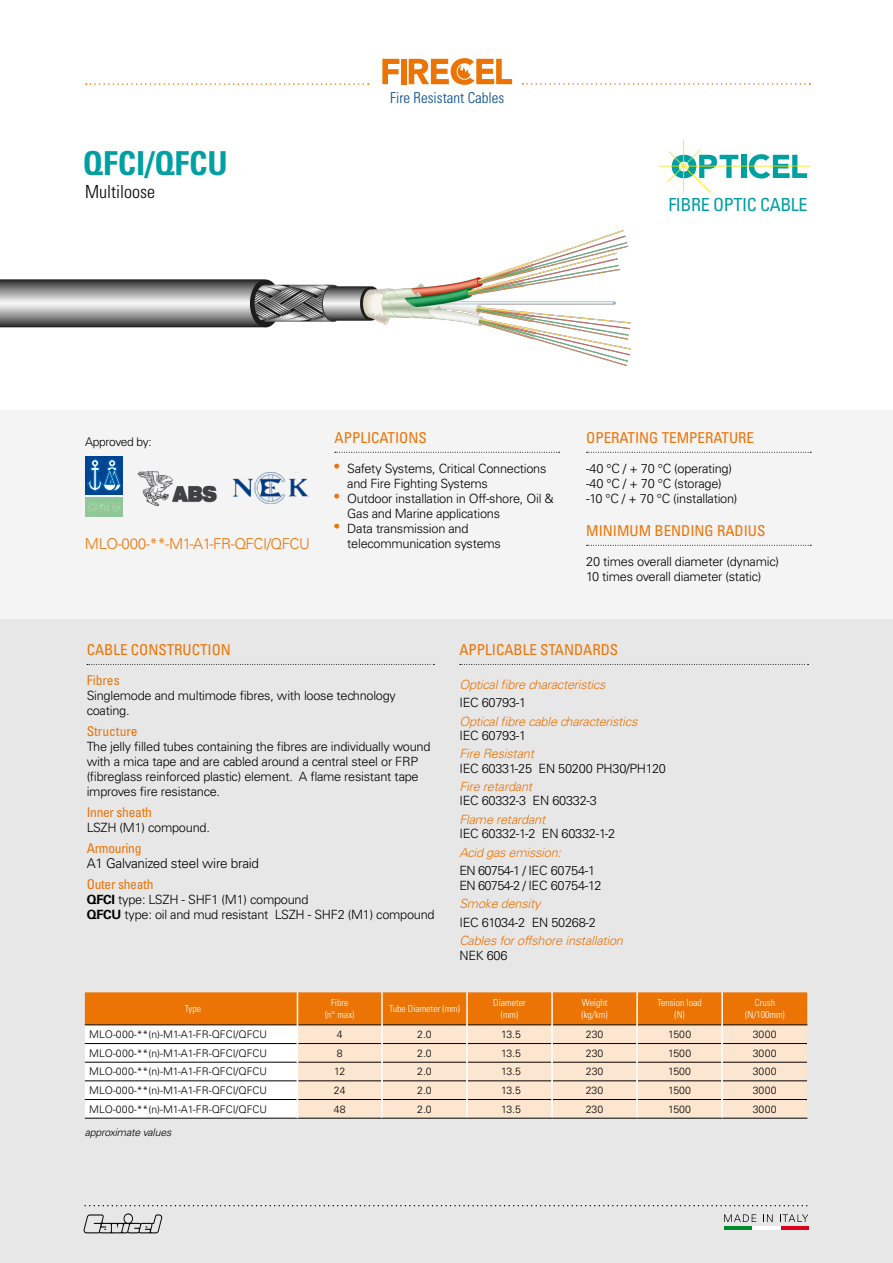
<style>
.page{position:relative;width:893px;height:1263px;background:#fff}
.page>*{position:absolute;margin:0;border:0;box-sizing:border-box;transform-origin:0 0}
.t1{font:700 condensed 33px "Univers LT Std";color:#009fa2}
.t2{font:condensed 18px "Univers LT Std";letter-spacing:-.02em;color:#009fa2}
.t3{font:300 condensed 18px "Univers LT Std";color:#000}
.t4{font:condensed 15px "Univers LT Std";color:#ec7404}
.t5{font:300 15px "Univers LT Std";letter-spacing:-.03em;color:#ec7404}
.t6{font:300 condensed 15px "Univers LT Std";color:#004687}
.t7{font:condensed 13.5px "Univers LT Std";letter-spacing:-.02em;color:#ec7404}
.t8{font:300 13.5px "Univers LT Std";letter-spacing:-.02em;color:#000}
.t9{font:condensed 13.5px "Univers LT Std";color:#ec7404}
.t10{font:300 12.75px/15px "Univers LT Std";letter-spacing:-.02em;color:#000}
.t11{font:italic 300 12.75px "Univers LT Std";letter-spacing:-.02em;color:#ec7404}
.t12{font:300 12px "Univers LT Std";letter-spacing:-.025em;color:#000}
.t13{font:300 10.5px "Univers LT Std";color:#000}
.t14{font:italic 300 10.5px "Univers LT Std";letter-spacing:-.02em;color:#000}
.t15{font:300 condensed 9.75px/11.7px "Univers LT Std";color:#fff;text-align:center}
.s1{font-weight:400;font-size:13.5px;color:#ec7404}
.s2{font-weight:700}
</style>
<div class="page">
<div style="left:741px;top:155px;width:5px;height:23px;background:#009fa2"></div>
<svg style="left:749px;top:154px;width:58px;height:25px"></svg>
<hr style="left:683px;top:139px;width:1px;height:55px;background:#fce400">
<hr style="left:659px;top:166px;width:151px;height:1px;background:#fce400">
<svg style="left:667px;top:150px;width:71px;height:42px"></svg>
<div style="left:0;top:410px;width:893px;height:248px;background:#f4f4f5"></div>
<div style="left:0;top:619px;width:893px;height:644px;background:#e7e7e8"></div>
<svg style="left:382px;top:59px;width:17px;height:25px"></svg>
<div style="left:401px;top:59px;width:6px;height:25px;background:#ec7404"></div>
<svg style="left:409px;top:58px;width:103px;height:27px"></svg>
<svg style="left:86px;top:83px;width:283px;height:2px"></svg>
<svg style="left:522px;top:83px;width:288px;height:2px"></svg>
<div style="left:85px;top:456px;width:38px;height:39px;background:#004494"></div>
<svg style="left:87px;top:459px;width:34px;height:33px"></svg>
<div style="left:85px;top:498px;width:38px;height:19px;background:#90c796"></div>
<svg style="left:86px;top:502px;width:36px;height:10px"></svg>
<img style="left:137px;top:471px;width:80px;height:35px">
<img style="left:233px;top:472px;width:76px;height:32px">
<hr style="left:85px;top:1118px;width:212px;height:1px;background:#000">
<hr style="left:297px;top:1118px;width:85px;height:1px;background:#000">
<hr style="left:722px;top:1118px;width:85px;height:1px;background:#000">
<hr style="left:382px;top:1118px;width:85px;height:1px;background:#000">
<hr style="left:467px;top:1118px;width:85px;height:1px;background:#000">
<hr style="left:552px;top:1118px;width:85px;height:1px;background:#000">
<hr style="left:637px;top:1118px;width:85px;height:1px;background:#000">
<svg style="left:85px;top:992px;width:722px;height:126px;background:#eec59e"></svg>
<img style="left:0;top:230px;width:630px;height:135px">
<svg style="left:335px;top:452px;width:225px;height:1px"></svg>
<svg style="left:587px;top:452px;width:224px;height:1px"></svg>
<svg style="left:587px;top:545px;width:224px;height:1px"></svg>
<svg style="left:87px;top:664px;width:347px;height:1px"></svg>
<svg style="left:460px;top:664px;width:348px;height:1px"></svg>
<svg style="left:724px;top:1214px;width:32px;height:8px"></svg>
<svg style="left:763px;top:1214px;width:10px;height:8px"></svg>
<svg style="left:780px;top:1214px;width:28px;height:8px"></svg>
<hr style="left:724px;top:1226px;width:28px;height:3px;background:#008c2e">
<hr style="left:781px;top:1226px;width:27px;height:3px;background:#de001f">
<hr style="left:752px;top:1226px;width:29px;height:3px;background:#fff">
<svg style="left:85px;top:1205px;width:723px;height:1px"></svg>
<svg style="left:84px;top:1213px;width:78px;height:20px"></svg>
<h1 class="t1" style="left:83px;top:143px;width:146px">QFCI/QFCU</h1>
<h2 class="t3" style="left:85px;top:181px;width:71px">Multiloose</h2>
<p class="t6" style="left:390px;top:89px;width:116px">Fire Resistant Cables</p>
<h2 class="t2" style="left:668px;top:193px;width:141px">FIBRE OPTIC CABLE</h2>
<p class="t12" style="left:85px;top:435px;width:68px">Approved by:</p>
<p class="t5" style="left:85px;top:535px;width:227px">MLO-000-**-M1-A1-FR-QFCI/QFCU</p>
<p class="t4" style="left:334px;top:428px;width:94px">APPLICATIONS</p>
<p class="t10" style="left:347px;top:461px;width:201px;text-indent:-13px"><span class="s1">•</span> Safety Systems, Critical Connections and Fire Fighting Systems</p>
<p class="t10" style="left:347px;top:491px;width:208px;text-indent:-13px"><span class="s1">•</span> Outdoor installation in Off-shore, Oil &amp;<br>Gas and Marine applications</p>
<p class="t10" style="left:347px;top:521px;width:155px;text-indent:-13px"><span class="s1">•</span> Data transmission and telecommunication systems</p>
<p class="t4" style="left:586px;top:428px;width:169px">OPERATING TEMPERATURE</p>
<p class="t10" style="left:586px;top:461px;width:153px">-40 °C / + 70 °C (operating) -40 °C / + 70 °C (storage) -10 °C / + 70 °C (installation)</p>
<p class="t4" style="left:586px;top:521px;width:181px">MINIMUM BENDING RADIUS</p>
<p class="t10" style="left:586px;top:554px;width:194px">20 times overall diameter (dynamic)<br>10 times overall diameter (static)</p>
<p class="t4" style="left:87px;top:640px;width:146px">CABLE CONSTRUCTION</p>
<p class="t7" style="left:87px;top:672px;width:34px">Fibres</p>
<p class="t10" style="left:87px;top:688px;width:311px">Singlemode and multimode fibres, with loose technology coating.</p>
<p class="t9" style="left:87px;top:723px;width:53px">Structure</p>
<p class="t10" style="left:87px;top:739px;width:345px">The jelly filled tubes containing the fibres are individually wound with a mica tape and are cabled around a central steel or FRP (fibreglass reinforced plastic) element. A flame resistant tape improves fire resistance.</p>
<p class="t7" style="left:87px;top:804px;width:67px">Inner sheath</p>
<p class="t10" style="left:87px;top:820px;width:125px">LSZH (M1) compound.</p>
<p class="t7" style="left:87px;top:840px;width:56px">Armouring</p>
<p class="t8" style="left:87px;top:855px;width:174px">A1 Galvanized steel wire braid</p>
<p class="t7" style="left:87px;top:876px;width:68px">Outer sheath</p>
<p class="t10" style="left:87px;top:892px;width:350px"><span class="s2">QFCI</span> type: LSZH - SHF1 (M1) compound<br><span class="s2">QFCU</span> type: oil and mud resistant LSZH - SHF2 (M1) compound</p>
<p class="t4" style="left:459px;top:640px;width:160px">APPLICABLE STANDARDS</p>
<p class="t11" style="left:459px;top:676px;width:148px">Optical fibre characteristics</p>
<p class="t10" style="left:459px;top:695px;width:68px">IEC 60793-1</p>
<p class="t11" style="left:459px;top:713px;width:179px">Optical fibre cable characteristics</p>
<p class="t10" style="left:459px;top:728px;width:68px">IEC 60793-1</p>
<p class="t11" style="left:459px;top:746px;width:76px">Fire Resistant</p>
<p class="t10" style="left:459px;top:761px;width:208px">IEC 60331-25 EN 50200 PH30/PH120</p>
<p class="t11" style="left:459px;top:779px;width:74px">Fire retardant</p>
<p class="t10" style="left:459px;top:793px;width:139px">IEC 60332-3 EN 60332-3</p>
<p class="t11" style="left:459px;top:812px;width:87px">Flame retardant</p>
<p class="t10" style="left:459px;top:826px;width:157px">IEC 60332-1-2 EN 60332-1-2</p>
<p class="t11" style="left:459px;top:844px;width:103px">Acid gas emission:</p>
<p class="t10" style="left:459px;top:863px;width:144px">EN 60754-1 / IEC 60754-1<br>EN 60754-2 / IEC 60754-12</p>
<p class="t11" style="left:459px;top:896px;width:83px">Smoke density</p>
<p class="t10" style="left:459px;top:915px;width:138px">IEC 61034-2 EN 50268-2</p>
<p class="t11" style="left:459px;top:933px;width:165px">Cables for offshore installation</p>
<p class="t10" style="left:459px;top:948px;width:50px">NEK 606</p>
<p class="t15" style="left:185px;top:1003px;width:18px">Type</p>
<p class="t15" style="left:325px;top:997px;width:31px">Fibre (n° max)</p>
<p class="t15" style="left:389px;top:1003px;width:72px">Tube Diameter (mm)</p>
<p class="t15" style="left:493px;top:997px;width:34px">Diameter (mm)</p>
<p class="t15" style="left:582px;top:997px;width:27px;text-align:left">Weight (kg/km)</p>
<p class="t15" style="left:658px;top:997px;width:46px">Tension load (N)</p>
<p class="t15" style="left:745px;top:997px;width:41px">Crush (N/100mm)</p>
<p class="t13" style="left:89px;top:1028px;width:180px">MLO-000-**(n)-M1-A1-FR-QFCI/QFCU</p>
<p class="t13" style="left:337px;top:1028px;width:7px">4</p>
<p class="t13" style="left:417px;top:1028px;width:16px">2.0</p>
<p class="t13" style="left:501px;top:1028px;width:21px">13.5</p>
<p class="t13" style="left:586px;top:1028px;width:19px">230</p>
<p class="t13" style="left:668px;top:1028px;width:25px">1500</p>
<p class="t13" style="left:753px;top:1028px;width:25px">3000</p>
<p class="t13" style="left:89px;top:1046px;width:180px">MLO-000-**(n)-M1-A1-FR-QFCI/QFCU</p>
<p class="t13" style="left:337px;top:1046px;width:7px">8</p>
<p class="t13" style="left:417px;top:1046px;width:16px">2.0</p>
<p class="t13" style="left:501px;top:1046px;width:21px">13.5</p>
<p class="t13" style="left:586px;top:1046px;width:19px">230</p>
<p class="t13" style="left:668px;top:1046px;width:25px">1500</p>
<p class="t13" style="left:753px;top:1046px;width:25px">3000</p>
<p class="t13" style="left:89px;top:1065px;width:180px">MLO-000-**(n)-M1-A1-FR-QFCI/QFCU</p>
<p class="t13" style="left:334px;top:1065px;width:13px">12</p>
<p class="t13" style="left:417px;top:1065px;width:16px">2.0</p>
<p class="t13" style="left:501px;top:1065px;width:21px">13.5</p>
<p class="t13" style="left:586px;top:1065px;width:19px">230</p>
<p class="t13" style="left:668px;top:1065px;width:25px">1500</p>
<p class="t13" style="left:753px;top:1065px;width:25px">3000</p>
<p class="t13" style="left:89px;top:1084px;width:180px">MLO-000-**(n)-M1-A1-FR-QFCI/QFCU</p>
<p class="t13" style="left:334px;top:1084px;width:13px">24</p>
<p class="t13" style="left:417px;top:1084px;width:16px">2.0</p>
<p class="t13" style="left:501px;top:1084px;width:21px">13.5</p>
<p class="t13" style="left:586px;top:1084px;width:19px">230</p>
<p class="t13" style="left:668px;top:1084px;width:25px">1500</p>
<p class="t13" style="left:753px;top:1084px;width:25px">3000</p>
<p class="t13" style="left:89px;top:1102px;width:180px">MLO-000-**(n)-M1-A1-FR-QFCI/QFCU</p>
<p class="t13" style="left:334px;top:1102px;width:13px">48</p>
<p class="t13" style="left:417px;top:1102px;width:16px">2.0</p>
<p class="t13" style="left:501px;top:1102px;width:21px">13.5</p>
<p class="t13" style="left:586px;top:1102px;width:19px">230</p>
<p class="t13" style="left:668px;top:1102px;width:25px">1500</p>
<p class="t13" style="left:753px;top:1102px;width:25px">3000</p>
<p class="t14" style="left:85px;top:1126px;width:88px">approximate values</p>
</div>
